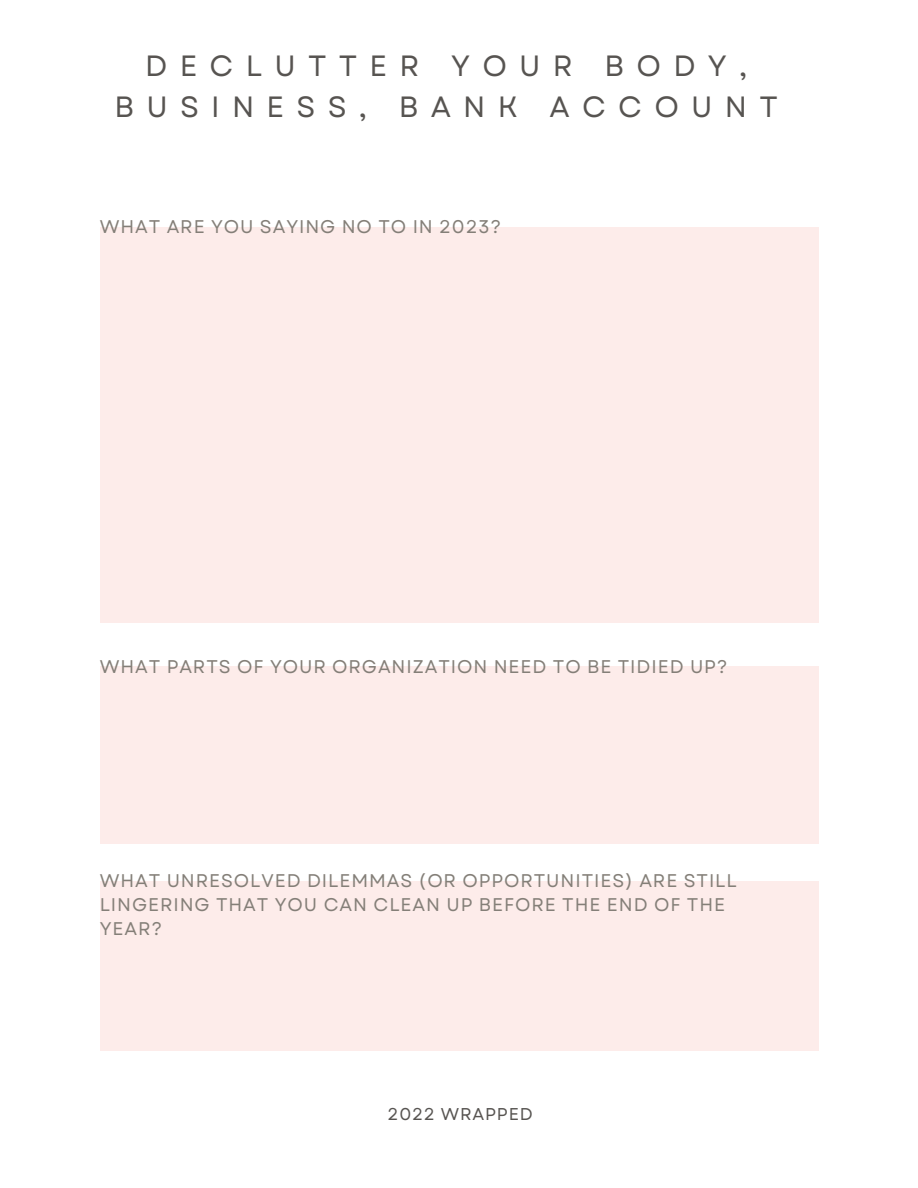
<style>
.page{position:relative;width:918px;height:1188px;background:#fff}
.page>*{position:absolute;margin:0;border:0;box-sizing:border-box;transform-origin:0 0}
.t1{font:29.25px/40.5px "Garet";letter-spacing:.42em;color:#575451;text-align:center}
.t2{font:18.3px/23.7px "Garet";letter-spacing:.05em;color:#847f78}
.t3{font:17.1px "Garet";letter-spacing:.05em;color:#575451}
</style>
<div class="page">
<div style="left:100px;top:227px;width:719px;height:396px;background:#fdecea"></div>
<div style="left:100px;top:666px;width:719px;height:178px;background:#fdecea"></div>
<div style="left:100px;top:881px;width:719px;height:170px;background:#fdecea"></div>
<h1 class="t1" style="left:114px;top:46px;width:665px">DECLUTTER YOUR BODY,<br>BUSINESS, BANK ACCOUNT</h1>
<p class="t2" style="left:100px;top:215px;width:403px">WHAT ARE YOU SAYING NO TO IN 2023?</p>
<p class="t2" style="left:100px;top:655px;width:630px">WHAT PARTS OF YOUR ORGANIZATION NEED TO BE TIDIED UP?</p>
<p class="t2" style="left:100px;top:869px;width:639px">WHAT UNRESOLVED DILEMMAS (OR OPPORTUNITIES) ARE STILL<br>LINGERING THAT YOU CAN CLEAN UP BEFORE THE END OF THE<br>YEAR?</p>
<p class="t3" style="left:388px;top:1101px;width:147px">2022 WRAPPED</p>
</div>
